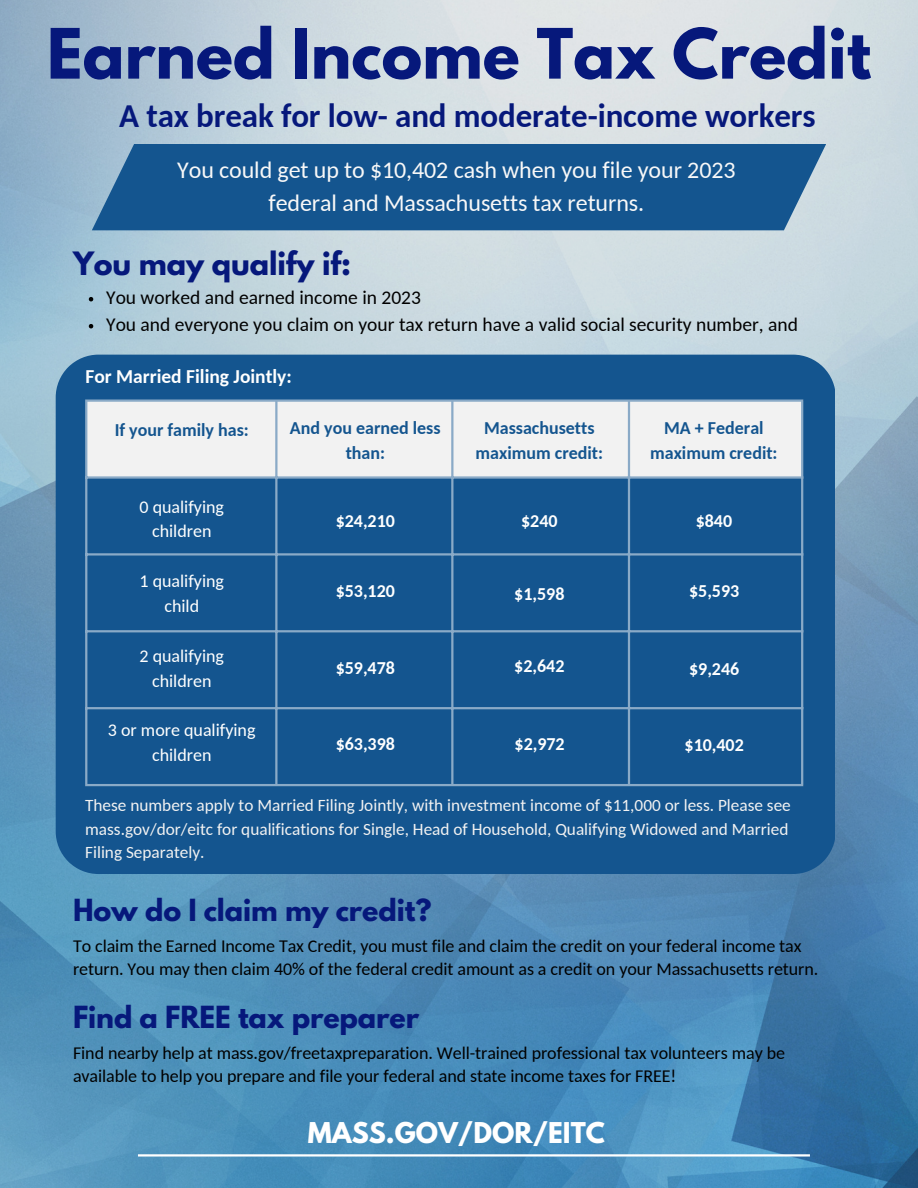
<style>
.page{position:relative;width:918px;height:1188px;background:#fff}
.page>*{position:absolute;margin:0;border:0;box-sizing:border-box;transform-origin:0 0}
.t1{font:700 61.5px "League Spartan";color:#06187b}
.t2{font:700 33px "Carlito";letter-spacing:-.005em;color:#06187b}
.t3{font:700 28.5px "League Spartan";letter-spacing:-.005em;color:#06187b}
.t4{font:700 27px "League Spartan";letter-spacing:-.005em;color:#06187b}
.t5{font:700 25.35px "League Spartan";color:#fff}
.t6{font:24px/32.7px "Carlito";letter-spacing:-.005em;color:#f8f8f8;text-align:center}
.t7{font:19.5px "Carlito";color:#000}
.t8{font:700 19.5px "Carlito";color:#fff}
.t9{font:18px/22.5px "Carlito";letter-spacing:-.005em;color:#000}
.t10{font:700 18px/24.8px "Carlito";color:#14558f;text-align:center}
.t11{font:18px "Carlito";color:#fff}
.t12{font:700 18px "Carlito";color:#fff}
.t13{font:17.25px/23.7px "Carlito";color:#f2f2f2}
</style>
<div class="page">
<img style="left:0;top:0;width:918px;height:1188px">
<div style="left:92px;top:144px;width:734px;height:86px;background:#14558f"></div>
<hr style="left:138px;top:1154px;width:672px;height:3px;background:#fff">
<div style="left:56px;top:355px;width:779px;height:519px;background:#14558f"></div>
<div style="left:87px;top:402px;width:714px;height:74px;background:#f2f2f2"></div>
<hr style="left:85px;top:402px;width:2px;height:382px;background:#8aaac7">
<hr style="left:275px;top:402px;width:3px;height:382px;background:#8aaac7">
<hr style="left:451px;top:402px;width:2px;height:382px;background:#8aaac7">
<hr style="left:628px;top:402px;width:2px;height:382px;background:#8aaac7">
<hr style="left:801px;top:402px;width:2px;height:382px;background:#8aaac7">
<hr style="left:85px;top:399px;width:718px;height:3px;background:#8aaac7">
<hr style="left:85px;top:476px;width:718px;height:3px;background:#8aaac7">
<hr style="left:85px;top:553px;width:718px;height:3px;background:#8aaac7">
<hr style="left:85px;top:630px;width:718px;height:2px;background:#8aaac7">
<hr style="left:85px;top:707px;width:718px;height:2px;background:#8aaac7">
<hr style="left:85px;top:784px;width:718px;height:2px;background:#8aaac7">
<svg style="left:89px;top:297px;width:4px;height:4px"></svg>
<svg style="left:89px;top:324px;width:4px;height:4px"></svg>
<h1 class="t1" style="left:47px;top:23px;width:826px">Earned Income Tax Credit</h1>
<h4 class="t2" style="left:119px;top:102px;width:698px">A tax break for low- and moderate-income workers</h4>
<h2 class="t6" style="left:177px;top:156px;width:560px">You could get up to $10,402 cash when you file your 2023 federal and Massachusetts tax returns.</h2>
<h3 class="t3" style="left:73px;top:249px;width:279px">You may qualify if:</h3>
<h6 class="t7" style="left:106px;top:289px;width:316px">You worked and earned income in 2023</h6>
<h6 class="t7" style="left:106px;top:316px;width:693px">You and everyone you claim on your tax return have a valid social security number, and</h6>
<h3 class="t8" style="left:85px;top:369px;width:208px">For Married Filing Jointly:</h3>
<h6 class="t10" style="left:115px;top:419px;width:136px">If your family has:</h6>
<h6 class="t10" style="left:290px;top:417px;width:152px">And you earned less than:</h6>
<h6 class="t10" style="left:476px;top:417px;width:129px">Massachusetts maximum credit:</h6>
<p class="t10" style="left:650px;top:417px;width:129px">MA + Federal maximum credit:</p>
<p class="t11" style="left:139px;top:499px;width:86px">0 qualifying</p>
<h6 class="t11" style="left:152px;top:524px;width:61px">children</h6>
<h6 class="t11" style="left:139px;top:574px;width:86px">1 qualifying</h6>
<h6 class="t11" style="left:164px;top:598px;width:36px">child</h6>
<p class="t11" style="left:139px;top:648px;width:86px">2 qualifying</p>
<p class="t11" style="left:152px;top:673px;width:61px">children</p>
<h6 class="t11" style="left:108px;top:723px;width:149px">3 or more qualifying</h6>
<h6 class="t11" style="left:152px;top:748px;width:61px">children</h6>
<h6 class="t12" style="left:336px;top:514px;width:61px">$24,210</h6>
<p class="t12" style="left:336px;top:584px;width:61px">$53,120</p>
<p class="t12" style="left:336px;top:661px;width:61px">$59,478</p>
<h6 class="t12" style="left:336px;top:737px;width:61px">$63,398</h6>
<h6 class="t12" style="left:521px;top:514px;width:38px">$240</h6>
<h6 class="t12" style="left:514px;top:586px;width:52px">$1,598</h6>
<p class="t12" style="left:514px;top:658px;width:52px">$2,642</p>
<p class="t12" style="left:515px;top:737px;width:52px">$2,972</p>
<h6 class="t12" style="left:696px;top:514px;width:38px">$840</h6>
<h6 class="t12" style="left:689px;top:584px;width:52px">$5,593</h6>
<h6 class="t12" style="left:689px;top:662px;width:52px">$9,246</h6>
<p class="t12" style="left:685px;top:737px;width:61px">$10,402</p>
<p class="t13" style="left:85px;top:795px;width:707px">These numbers apply to Married Filing Jointly, with investment income of $11,000 or less. Please see mass.gov/dor/eitc for qualifications for Single, Head of Household, Qualifying Widowed and Married<br>Filing Separately.</p>
<h3 class="t4" style="left:73px;top:897px;width:360px">How do I claim my credit?</h3>
<p class="t9" style="left:73px;top:937px;width:747px">To claim the Earned Income Tax Credit, you must file and claim the credit on your federal income tax return. You may then claim 40% of the federal credit amount as a credit on your Massachusetts return.</p>
<p class="t4" style="left:73px;top:1003px;width:348px">Find a FREE tax preparer</p>
<p class="t9" style="left:73px;top:1043px;width:714px">Find nearby help at mass.gov/freetaxpreparation. Well-trained professional tax volunteers may be available to help you prepare and file your federal and state income taxes for FREE!</p>
<h5 class="t5" style="left:308px;top:1121px;width:299px">MASS.GOV/DOR/EITC</h5>
</div>
